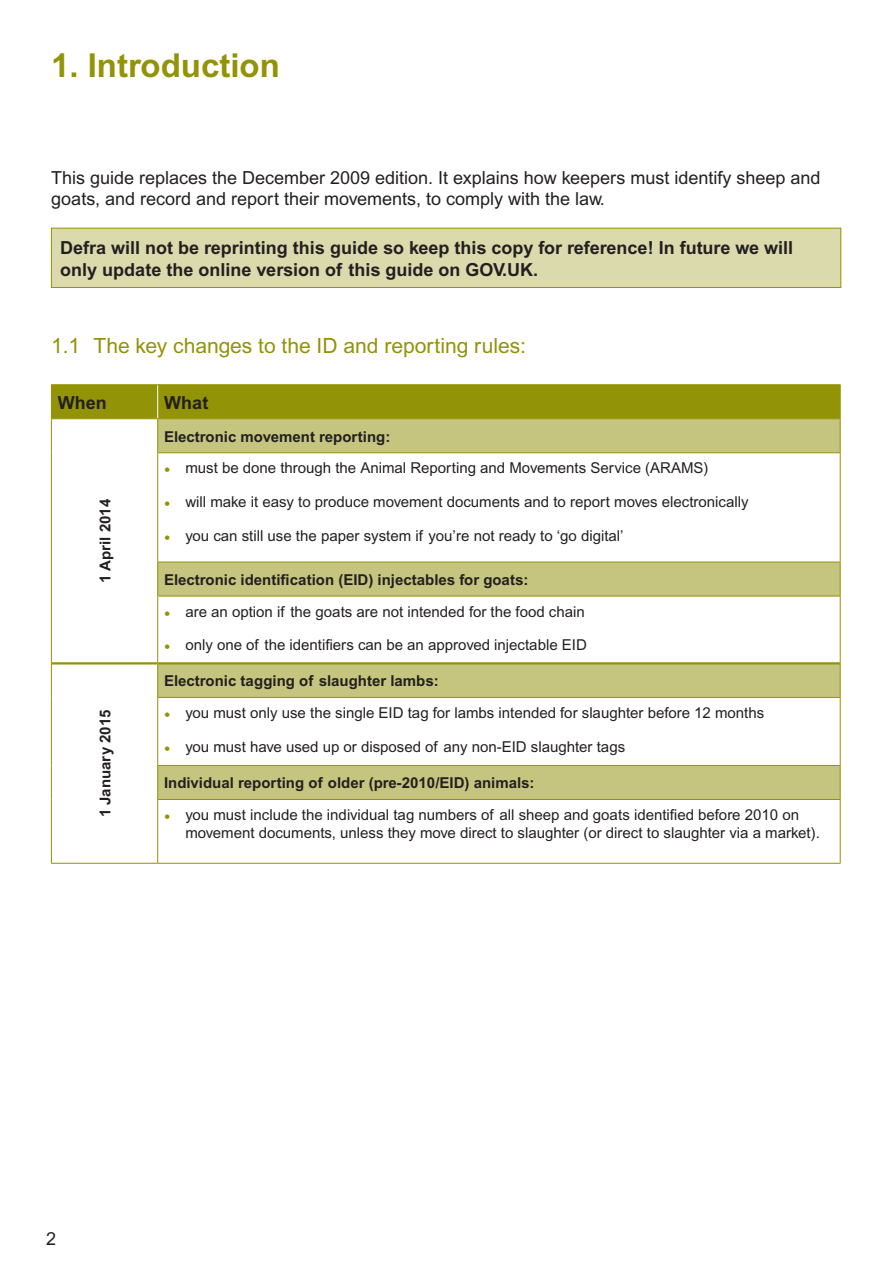
<style>
.page{position:relative;width:893px;height:1263px;background:#fff}
.page>*{position:absolute;margin:0;border:0;box-sizing:border-box;transform-origin:0 0}
.Chapter_Heading{font:700 33px "Arial";color:#929306}
.Chapter_Sub-heading{font:21px "Arial";color:#929306}
.Body_Text{font:18px/21px "Arial";color:#231f20}
.Body_Text-2{font:700 18px/21.6px "Arial";color:#231f20}
.Body_Bulleted_Text{font:15px/18px "Arial";color:#231f20}
.Body_Text-3{font:700 15px "Arial";color:#231f20}
.s1{font-size:18px;color:#929306}
</style>
<div class="page">
<div style="left:51px;top:228px;width:790px;height:59px;background:#dbdaac"></div>
<div style="left:51px;top:228px;width:790px;height:60px;border:1px solid #929306"></div>
<div style="left:52px;top:385px;width:788px;height:33px;background:#929306"></div>
<svg style="left:52px;top:419px;width:105px;height:444px"></svg>
<svg style="left:158px;top:419px;width:682px;height:380px"></svg>
<hr style="left:840px;top:385px;width:1px;height:33px;background:#929306">
<hr style="left:157px;top:385px;width:1px;height:33px;background:#fff">
<hr style="left:52px;top:662px;width:105px;height:2px;background:#929306">
<hr style="left:158px;top:662px;width:682px;height:2px;background:#929306">
<hr style="left:51px;top:384px;width:107px;height:1px;background:#929306">
<hr style="left:51px;top:385px;width:1px;height:33px;background:#929306">
<hr style="left:158px;top:384px;width:683px;height:1px;background:#929306">
<hr style="left:51px;top:418px;width:107px;height:1px;background:#929306">
<hr style="left:51px;top:419px;width:1px;height:34px;background:#929306">
<hr style="left:51px;top:453px;width:1px;height:109px;background:#929306">
<hr style="left:51px;top:562px;width:1px;height:34px;background:#929306">
<hr style="left:51px;top:596px;width:1px;height:67px;background:#929306">
<hr style="left:158px;top:418px;width:683px;height:1px;background:#929306">
<hr style="left:157px;top:419px;width:1px;height:33px;background:#929306">
<hr style="left:840px;top:419px;width:1px;height:33px;background:#929306">
<hr style="left:157px;top:452px;width:684px;height:1px;background:#929306">
<hr style="left:157px;top:453px;width:1px;height:109px;background:#929306">
<hr style="left:840px;top:453px;width:1px;height:109px;background:#929306">
<hr style="left:157px;top:562px;width:684px;height:1px;background:#929306">
<hr style="left:157px;top:562px;width:1px;height:34px;background:#929306">
<hr style="left:840px;top:562px;width:1px;height:34px;background:#929306">
<hr style="left:157px;top:596px;width:684px;height:1px;background:#929306">
<hr style="left:157px;top:596px;width:1px;height:67px;background:#929306">
<hr style="left:840px;top:596px;width:1px;height:67px;background:#929306">
<hr style="left:51px;top:663px;width:1px;height:34px;background:#929306">
<hr style="left:51px;top:697px;width:1px;height:68px;background:#929306">
<hr style="left:51px;top:765px;width:1px;height:34px;background:#929306">
<hr style="left:51px;top:799px;width:1px;height:64px;background:#929306">
<hr style="left:51px;top:863px;width:107px;height:1px;background:#929306">
<hr style="left:157px;top:663px;width:1px;height:34px;background:#929306">
<hr style="left:840px;top:663px;width:1px;height:34px;background:#929306">
<hr style="left:157px;top:697px;width:684px;height:1px;background:#929306">
<hr style="left:157px;top:698px;width:1px;height:67px;background:#929306">
<hr style="left:840px;top:698px;width:1px;height:67px;background:#929306">
<hr style="left:157px;top:765px;width:684px;height:1px;background:#929306">
<hr style="left:157px;top:766px;width:1px;height:33px;background:#929306">
<hr style="left:840px;top:766px;width:1px;height:33px;background:#929306">
<hr style="left:157px;top:799px;width:684px;height:1px;background:#929306">
<hr style="left:157px;top:800px;width:1px;height:63px;background:#929306">
<hr style="left:840px;top:800px;width:1px;height:63px;background:#929306">
<hr style="left:158px;top:863px;width:683px;height:1px;background:#929306">
<p class="Chapter_Heading" style="left:51px;top:46px;width:230px">1. Introduction</p>
<p class="Body_Text" style="left:51px;top:167px;width:771px">This guide replaces the December 2009 edition. It explains how keepers must identify sheep and goats, and record and report their movements, to comply with the law.</p>
<p class="Body_Text-2" style="left:60px;top:237px;width:734px">Defra will not be reprinting this guide so keep this copy for reference! In future we will only update the online version of this guide on GOV.UK.</p>
<p class="Chapter_Sub-heading" style="left:51px;top:333px;width:477px">1.1 The key changes to the ID and reporting rules:</p>
<p class="Body_Text-2" style="left:58px;top:391px;width:51px">When</p>
<p class="Body_Text-2" style="left:164px;top:391px;width:46px">What</p>
<p class="Body_Text-3" style="left:96px;top:583px;width:86px;rotate:-90deg">1 April 2014</p>
<p class="Body_Text-3" style="left:96px;top:817px;width:109px;rotate:-90deg">1 January 2015</p>
<p class="Body_Text-3" style="left:164px;top:428px;width:228px">Electronic movement reporting:</p>
<p class="Body_Bulleted_Text" style="left:164px;top:459px;width:546px"><span class="s1">•</span> must be done through the Animal Reporting and Movements Service (ARAMS)</p>
<p class="Body_Bulleted_Text" style="left:164px;top:493px;width:586px"><span class="s1">•</span> will make it easy to produce movement documents and to report moves electronically</p>
<p class="Body_Bulleted_Text" style="left:164px;top:526px;width:461px"><span class="s1">•</span> you can still use the paper system if you’re not ready to ‘go digital’</p>
<p class="Body_Text-3" style="left:164px;top:571px;width:366px">Electronic identification (EID) injectables for goats:</p>
<p class="Body_Bulleted_Text" style="left:164px;top:602px;width:422px"><span class="s1">•</span> are an option if the goats are not intended for the food chain</p>
<p class="Body_Bulleted_Text" style="left:164px;top:636px;width:424px"><span class="s1">•</span> only one of the identifiers can be an approved injectable EID</p>
<p class="Body_Text-3" style="left:164px;top:672px;width:276px">Electronic tagging of slaughter lambs:</p>
<p class="Body_Bulleted_Text" style="left:164px;top:703px;width:602px"><span class="s1">•</span> you must only use the single EID tag for lambs intended for slaughter before 12 months</p>
<p class="Body_Bulleted_Text" style="left:164px;top:737px;width:463px"><span class="s1">•</span> you must have used up or disposed of any non-EID slaughter tags</p>
<p class="Body_Text-3" style="left:164px;top:774px;width:372px">Individual reporting of older (pre-2010/EID) animals:</p>
<p class="Body_Bulleted_Text" style="left:185px;top:806px;width:636px;text-indent:-21px"><span class="s1">•</span> you must include the individual tag numbers of all sheep and goats identified before 2010 on movement documents, unless they move direct to slaughter (or direct to slaughter via a market).</p>
<p class="Body_Text" style="left:46px;top:1227px;width:12px">2</p>
</div>
